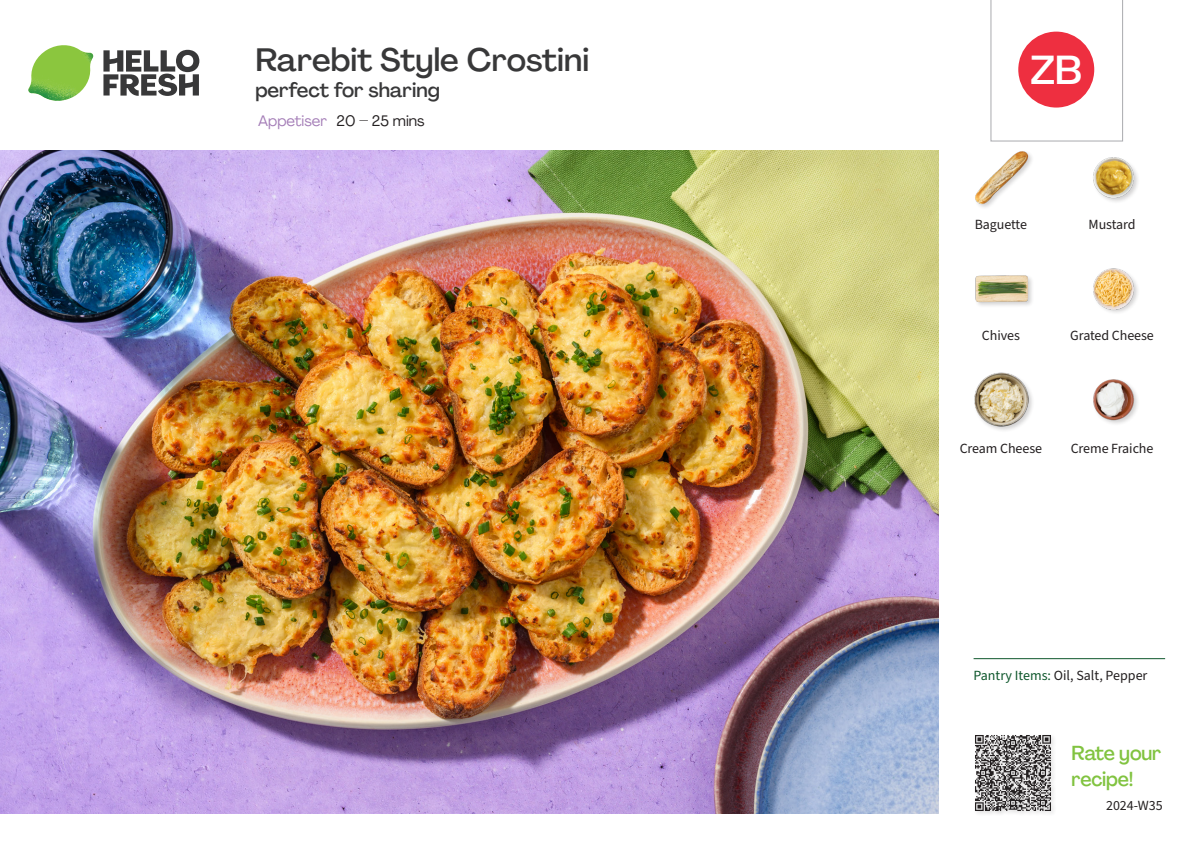
<style>
.page{position:relative;width:1191px;height:842px;background:#fff}
.page>*{position:absolute;margin:0;border:0;box-sizing:border-box;transform-origin:0 0}
._24_Recipe_Nr_Bag{font:500 40px "Agrandir";color:#fff}
._15_Titel_UK{font:500 32px "Agrandir";letter-spacing:-.005em;color:#383839}
._15_Titel_UK-2{font:500 20px "Agrandir";color:#383839}
._24_Before_Start_Titel{font:500 20px/26px "Agrandir";letter-spacing:-.01em;color:#81c340;scale:.96 1}
._02_Box_Type{font:15px "Agrandir";color:#a47db7}
._18_FRONT_ingredients_UK{font:14px "Source Sans Pro";letter-spacing:-.005em;color:#231f20}
.t1{font:14px "Source Sans Variable";letter-spacing:-.005em;color:#231f20}
.s1{color:#fff}
.s2{color:#231f20}
.s3{color:#0e572c}
</style>
<div class="page">
<svg style="left:103px;top:50px;width:96px;height:46px"></svg>
<img style="left:28px;top:45px;width:65px;height:56px">
<hr style="left:973px;top:658px;width:192px;height:1px;background:#0e572c">
<img style="left:975px;top:735px;width:79px;height:79px">
<svg style="left:990px;top:0;width:133px;height:142px"></svg>
<div style="left:974px;top:150px;width:60px;height:59px;background:#231f20;opacity:.2"></div>
<img style="left:974px;top:150px;width:55px;height:54px">
<div style="left:974px;top:274px;width:60px;height:35px;background:#231f20;opacity:.2"></div>
<img style="left:974px;top:274px;width:54px;height:35px">
<div style="left:973px;top:372px;width:61px;height:60px;background:#231f20;opacity:.2"></div>
<img style="left:974px;top:372px;width:55px;height:55px">
<img style="left:1093px;top:268px;width:45px;height:45px">
<img style="left:1093px;top:157px;width:45px;height:45px">
<img style="left:0;top:150px;width:938px;height:664px">
<img style="left:1093px;top:379px;width:45px;height:45px">
<p class="_15_Titel_UK" style="left:255px;top:40px;width:335px">Rarebit Style Crostini</p>
<p class="_15_Titel_UK-2" style="left:255px;top:77px;width:186px">perfect for sharing</p>
<p class="_02_Box_Type" style="left:255px;top:112px;width:171px"><span class="s1">.</span>Appetiser<span class="s1">.</span> <span class="s2">20 – 25 mins</span></p>
<p class="_24_Recipe_Nr_Bag" style="left:1030px;top:46px;width:53px">ZB</p>
<p class="_18_FRONT_ingredients_UK" style="left:974px;top:215px;width:54px">Baguette</p>
<p class="_18_FRONT_ingredients_UK" style="left:1088px;top:215px;width:48px">Mustard</p>
<p class="_18_FRONT_ingredients_UK" style="left:982px;top:326px;width:40px">Chives</p>
<p class="_18_FRONT_ingredients_UK" style="left:1070px;top:326px;width:85px">Grated Cheese</p>
<p class="_18_FRONT_ingredients_UK" style="left:959px;top:438px;width:84px">Cream Cheese</p>
<p class="_18_FRONT_ingredients_UK" style="left:1070px;top:438px;width:84px">Creme Fraiche</p>
<p class="_18_FRONT_ingredients_UK" style="left:973px;top:666px;width:175px"><span class="s3">Pantry Items:</span> Oil, Salt, Pepper</p>
<p class="_24_Before_Start_Titel" style="left:1071px;top:740px;width:95px">Rate your recipe!</p>
<p class="t1" style="left:1106px;top:797px;width:58px">2024-W35</p>
</div>
